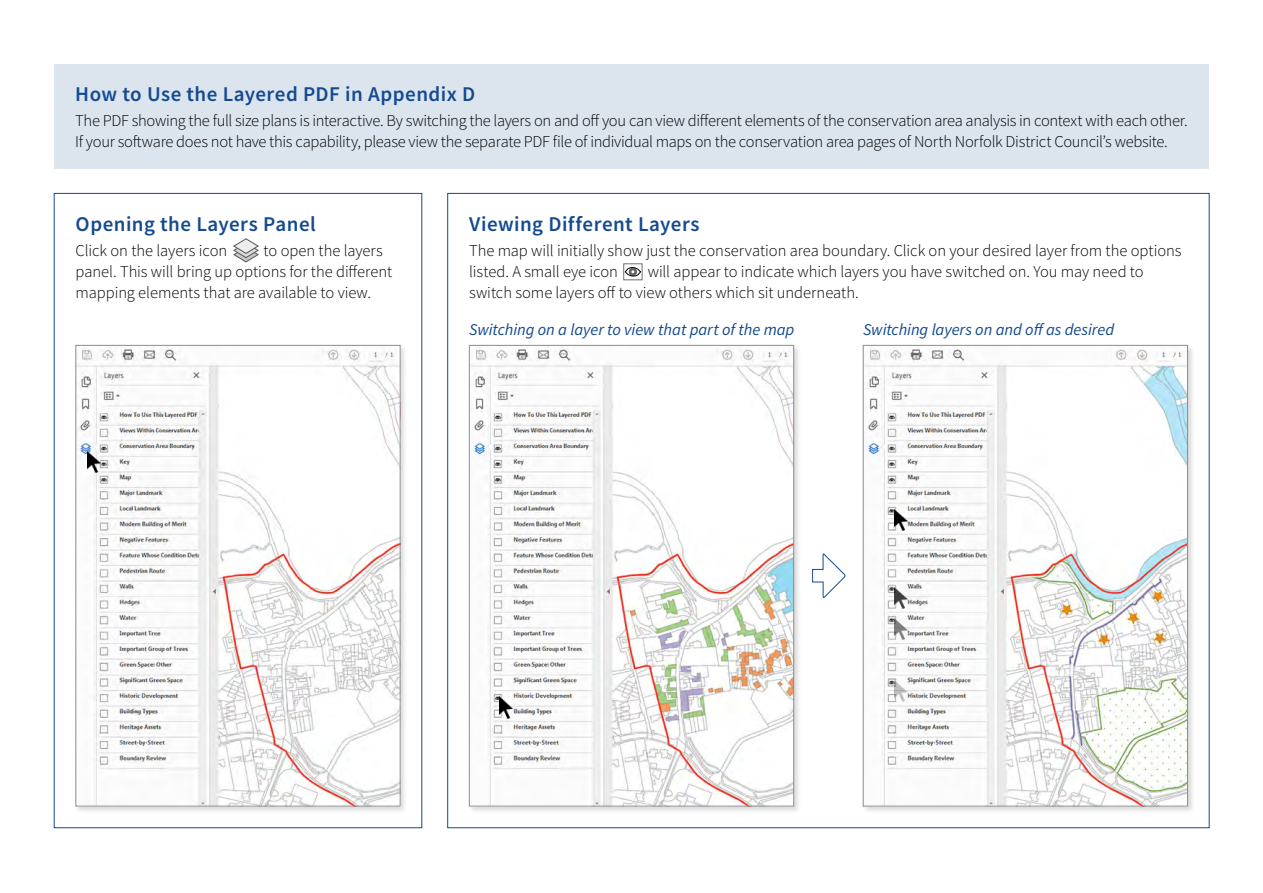
<style>
.page{position:relative;width:1263px;height:893px;background:#fff}
.page>*{position:absolute;margin:0;border:0;box-sizing:border-box;transform-origin:0 0}
.t1{font:600 21px "Source Sans Pro";letter-spacing:.02em;color:#144a90}
.t2{font:300 16.5px/21px "Source Sans Pro";letter-spacing:-.01em;color:#000}
.t3{font:italic 16.5px "Source Sans Pro";letter-spacing:-.005em;color:#144a90}
</style>
<div class="page">
<div style="left:54px;top:64px;width:1155px;height:104px;background:#dce4ee"></div>
<div style="left:74px;top:344px;width:334px;height:470px;background:#000;opacity:.15"></div>
<img style="left:78px;top:347px;width:320px;height:457px">
<img style="left:88px;top:451px;width:13px;height:22px">
<svg style="left:812px;top:553px;width:34px;height:45px"></svg>
<div style="left:468px;top:344px;width:333px;height:470px;background:#000;opacity:.15"></div>
<img style="left:471px;top:347px;width:321px;height:457px">
<div style="left:469px;top:345px;width:325px;height:461px;border:1px solid #898e91"></div>
<div style="left:861px;top:344px;width:334px;height:470px;background:#000;opacity:.15"></div>
<img style="left:865px;top:347px;width:321px;height:457px">
<div style="left:863px;top:345px;width:325px;height:461px;border:1px solid #898e91"></div>
<img style="left:500px;top:697px;width:13px;height:21px">
<img style="left:894px;top:509px;width:13px;height:22px">
<img style="left:894px;top:587px;width:13px;height:22px">
<img style="left:894px;top:618px;width:13px;height:21px">
<img style="left:894px;top:680px;width:13px;height:22px">
<svg style="left:233px;top:238px;width:26px;height:25px"></svg>
<div style="left:623px;top:263px;width:19px;height:17px;border:1px solid #6d6e71"></div>
<svg style="left:625px;top:267px;width:16px;height:9px"></svg>
<p class="t1" style="left:75px;top:80px;width:401px">How to Use the Layered PDF in Appendix D</p>
<p class="t2" style="left:75px;top:110px;width:1114px">The PDF showing the full size plans is interactive. By switching the layers on and off you can view different elements of the conservation area analysis in context with each other.<br>If your software does not have this capability, please view the separate PDF file of individual maps on the conservation area pages of North Norfolk District Council’s website.</p>
<p class="t1" style="left:76px;top:210px;width:242px">Opening the Layers Panel</p>
<p class="t2" style="left:76px;top:240px;width:153px">Click on the layers icon</p>
<p class="t2" style="left:76px;top:240px;width:318px;text-indent:188px">to open the layers panel. This will bring up options for the different mapping elements that are available to view.</p>
<p class="t1" style="left:469px;top:210px;width:232px">Viewing Different Layers</p>
<p class="t2" style="left:469px;top:240px;width:714px">The map will initially show just the conservation area boundary. Click on your desired layer from the options listed. A small eye icon</p>
<p class="t2" style="left:469px;top:261px;width:676px;text-indent:179px">will appear to indicate which layers you have switched on. You may need to switch some layers off to view others which sit underneath.</p>
<p class="t3" style="left:469px;top:319px;width:327px">Switching on a layer to view that part of the map</p>
<p class="t3" style="left:863px;top:319px;width:253px">Switching layers on and off as desired</p>
</div>
